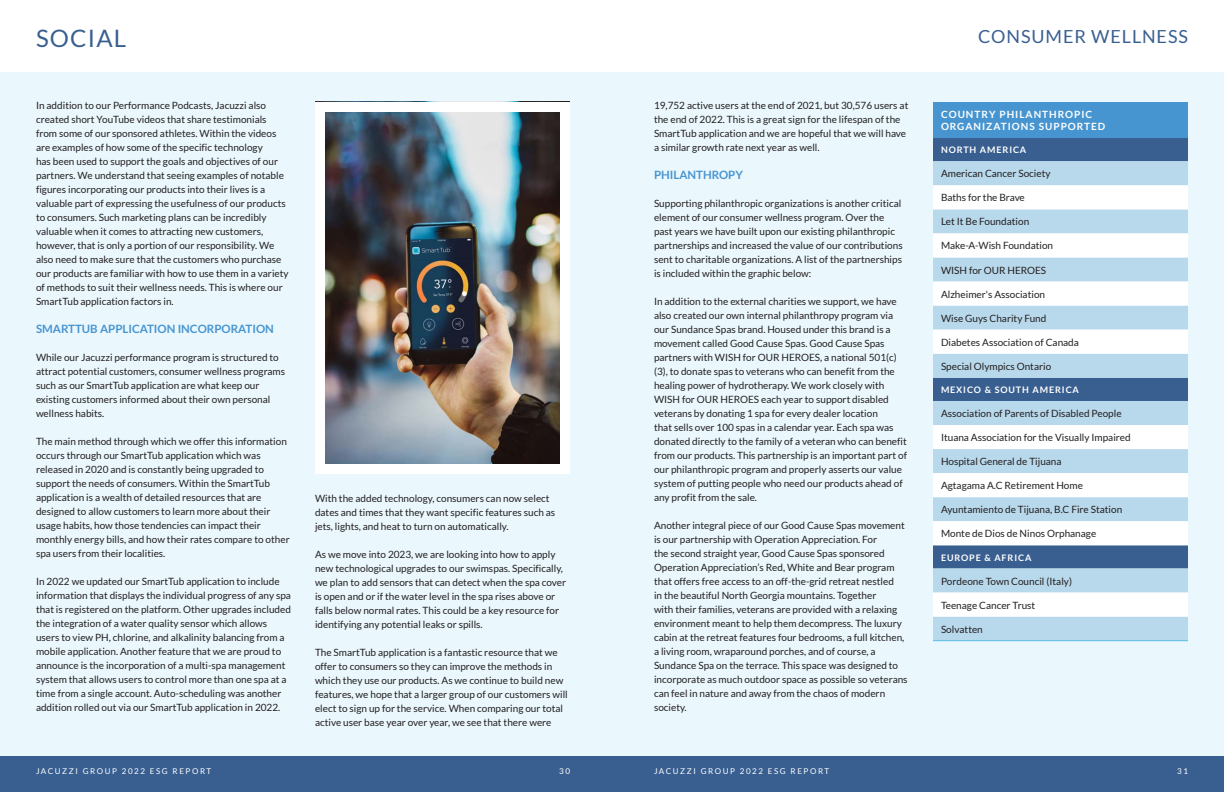
<style>
.page{position:relative;width:1224px;height:792px;background:#fff}
.page>*{position:absolute;margin:0;border:0;box-sizing:border-box;transform-origin:0 0}
.Main_Heads{font:24px "Lato";letter-spacing:.05em;color:#395f91}
.Small_Heads{font:18px "Lato";letter-spacing:.05em;color:#395f91}
.Subheads{font:700 11.5px "Lato";color:#4795d0}
.Text{font:10px/14px "Lato";color:#231f20}
.Table_text_10pt{font:10px "Lato";color:#231f20}
.Table_heads{font:700 10px/12px "Lato";letter-spacing:.1em;color:#fff}
.Table_subheads{font:700 9px "Lato";letter-spacing:.1em;color:#fff}
.t1{font:8px "Lato";letter-spacing:.2em;color:#fff}
</style>
<div class="page">
<div style="left:0;top:756px;width:612px;height:36px;background:#395f91"></div>
<div style="left:612px;top:756px;width:612px;height:36px;background:#395f91"></div>
<div style="left:0;top:72px;width:612px;height:684px;background:#eaf7fd"></div>
<div style="left:612px;top:72px;width:612px;height:684px;background:#eaf7fd"></div>
<div style="left:933px;top:102px;width:255px;height:36px;background:#4795d0"></div>
<div style="left:933px;top:138px;width:255px;height:23px;background:#395f91"></div>
<div style="left:933px;top:161px;width:255px;height:479px;background:#b8d8eb"></div>
<svg style="left:933px;top:185px;width:255px;height:432px;background:#cadcea"></svg>
<hr style="left:933px;top:640px;width:255px;height:1px;background:#58bfe7">
<img style="left:326px;top:113px;width:233px;height:350px">
<div style="left:315px;top:102px;width:255px;height:372px;border:10px solid #fff"></div>
<p class="Main_Heads" style="left:36px;top:25px;width:92px">SOCIAL</p>
<p class="Small_Heads" style="left:978px;top:26px;width:211px">CONSUMER WELLNESS</p>
<p class="Text" style="left:36px;top:98px;width:254px">In addition to our Performance Podcasts, Jacuzzi also created short YouTube videos that share testimonials from some of our sponsored athletes. Within the videos are examples of how some of the specific technology<br>has been used to support the goals and objectives of our partners. We understand that seeing examples of notable figures incorporating our products into their lives is a valuable part of expressing the usefulness of our products to consumers. Such marketing plans can be incredibly valuable when it comes to attracting new customers, however, that is only a portion of our responsibility. We also need to make sure that the customers who purchase our products are familiar with how to use them in a variety of methods to suit their wellness needs. This is where our SmartTub application factors in.</p>
<p class="Subheads" style="left:36px;top:322px;width:239px">SMARTTUB APPLICATION INCORPORATION</p>
<p class="Text" style="left:36px;top:350px;width:251px">While our Jacuzzi performance program is structured to attract potential customers, consumer wellness programs such as our SmartTub application are what keep our existing customers informed about their own personal wellness habits.</p>
<p class="Text" style="left:36px;top:434px;width:255px">The main method through which we offer this information occurs through our SmartTub application which was released in 2020 and is constantly being upgraded to support the needs of consumers. Within the SmartTub application is a wealth of detailed resources that are designed to allow customers to learn more about their usage habits, how those tendencies can impact their monthly energy bills, and how their rates compare to other spa users from their localities.</p>
<p class="Text" style="left:36px;top:574px;width:257px">In 2022 we updated our SmartTub application to include information that displays the individual progress of any spa that is registered on the platform. Other upgrades included the integration of a water quality sensor which allows users to view PH, chlorine, and alkalinity balancing from a mobile application. Another feature that we are proud to announce is the incorporation of a multi-spa management system that allows users to control more than one spa at a time from a single account. Auto-scheduling was another addition rolled out via our SmartTub application in 2022.</p>
<p class="Text" style="left:315px;top:491px;width:242px">With the added technology, consumers can now select dates and times that they want specific features such as jets, lights, and heat to turn on automatically.</p>
<p class="Text" style="left:315px;top:547px;width:253px">As we move into 2023, we are looking into how to apply new technological upgrades to our swimspas. Specifically, we plan to add sensors that can detect when the spa cover is open and or if the water level in the spa rises above or falls below normal rates. This could be a key resource for identifying any potential leaks or spills.</p>
<p class="Text" style="left:315px;top:645px;width:254px">The SmartTub application is a fantastic resource that we offer to consumers so they can improve the methods in which they use our products. As we continue to build new features, we hope that a larger group of our customers will elect to sign up for the service. When comparing our total active user base year over year, we see that there were</p>
<p class="Text" style="left:654px;top:98px;width:256px">19,752 active users at the end of 2021, but 30,576 users at the end of 2022. This is a great sign for the lifespan of the SmartTub application and we are hopeful that we will have a similar growth rate next year as well.</p>
<p class="Subheads" style="left:654px;top:168px;width:90px">PHILANTHROPY</p>
<p class="Text" style="left:654px;top:196px;width:250px">Supporting philanthropic organizations is another critical element of our consumer wellness program. Over the past years we have built upon our existing philanthropic partnerships and increased the value of our contributions sent to charitable organizations. A list of the partnerships is included within the graphic below:</p>
<p class="Text" style="left:654px;top:294px;width:255px">In addition to the external charities we support, we have also created our own internal philanthropy program via our Sundance Spas brand. Housed under this brand is a movement called Good Cause Spas. Good Cause Spas partners with WISH for OUR HEROES, a national 501(c) (3), to donate spas to veterans who can benefit from the healing power of hydrotherapy. We work closely with WISH for OUR HEROES each year to support disabled veterans by donating 1 spa for every dealer location<br>that sells over 100 spas in a calendar year. Each spa was donated directly to the family of a veteran who can benefit from our products. This partnership is an important part of our philanthropic program and properly asserts our value system of putting people who need our products ahead of any profit from the sale.</p>
<p class="Text" style="left:654px;top:518px;width:255px">Another integral piece of our Good Cause Spas movement is our partnership with Operation Appreciation. For<br>the second straight year, Good Cause Spas sponsored Operation Appreciation’s Red, White and Bear program that offers free access to an off-the-grid retreat nestled<br>in the beautiful North Georgia mountains. Together<br>with their families, veterans are provided with a relaxing environment meant to help them decompress. The luxury cabin at the retreat features four bedrooms, a full kitchen, a living room, wraparound porches, and of course, a Sundance Spa on the terrace. This space was designed to incorporate as much outdoor space as possible so veterans can feel in nature and away from the chaos of modern society.</p>
<p class="Table_heads" style="left:941px;top:108px;width:166px">COUNTRY PHILANTHROPIC<br>ORGANIZATIONS SUPPORTED</p>
<p class="Table_subheads" style="left:941px;top:145px;width:87px">NORTH AMERICA</p>
<p class="Table_text_10pt" style="left:941px;top:168px;width:111px">American Cancer Society</p>
<p class="Table_text_10pt" style="left:941px;top:192px;width:85px">Baths for the Brave</p>
<p class="Table_text_10pt" style="left:941px;top:216px;width:90px">Let It Be Foundation</p>
<p class="Table_text_10pt" style="left:941px;top:240px;width:114px">Make-A-Wish Foundation</p>
<p class="Table_text_10pt" style="left:941px;top:264px;width:107px">WISH for OUR HEROES</p>
<p class="Table_text_10pt" style="left:941px;top:288px;width:106px">Alzheimer's Association</p>
<p class="Table_text_10pt" style="left:941px;top:312px;width:107px">Wise Guys Charity Fund</p>
<p class="Table_text_10pt" style="left:941px;top:337px;width:139px">Diabetes Association of Canada</p>
<p class="Table_text_10pt" style="left:941px;top:361px;width:112px">Special Olympics Ontario</p>
<p class="Table_subheads" style="left:941px;top:385px;width:139px">MEXICO &amp; SOUTH AMERICA</p>
<p class="Table_text_10pt" style="left:941px;top:408px;width:182px">Association of Parents of Disabled People</p>
<p class="Table_text_10pt" style="left:941px;top:432px;width:191px">Ituana Association for the Visually Impaired</p>
<p class="Table_text_10pt" style="left:941px;top:456px;width:122px">Hospital General de Tijuana</p>
<p class="Table_text_10pt" style="left:941px;top:480px;width:143px">Agtagama A.C Retirement Home</p>
<p class="Table_text_10pt" style="left:941px;top:504px;width:183px">Ayuntamiento de Tijuana, B.C Fire Station</p>
<p class="Table_text_10pt" style="left:941px;top:528px;width:157px">Monte de Dios de Ninos Orphanage</p>
<p class="Table_subheads" style="left:941px;top:552px;width:92px">EUROPE &amp; AFRICA</p>
<p class="Table_text_10pt" style="left:941px;top:575px;width:133px">Pordeone Town Council (Italy)</p>
<p class="Table_text_10pt" style="left:941px;top:599px;width:96px">Teenage Cancer Trust</p>
<p class="Table_text_10pt" style="left:941px;top:623px;width:43px">Solvatten</p>
<p class="t1" style="left:36px;top:766px;width:177px">JACUZZI GROUP 2022 ESG REPORT</p>
<p class="t1" style="left:559px;top:766px;width:12px">30</p>
<p class="t1" style="left:654px;top:766px;width:177px">JACUZZI GROUP 2022 ESG REPORT</p>
<p class="t1" style="left:1177px;top:766px;width:12px">31</p>
</div>
